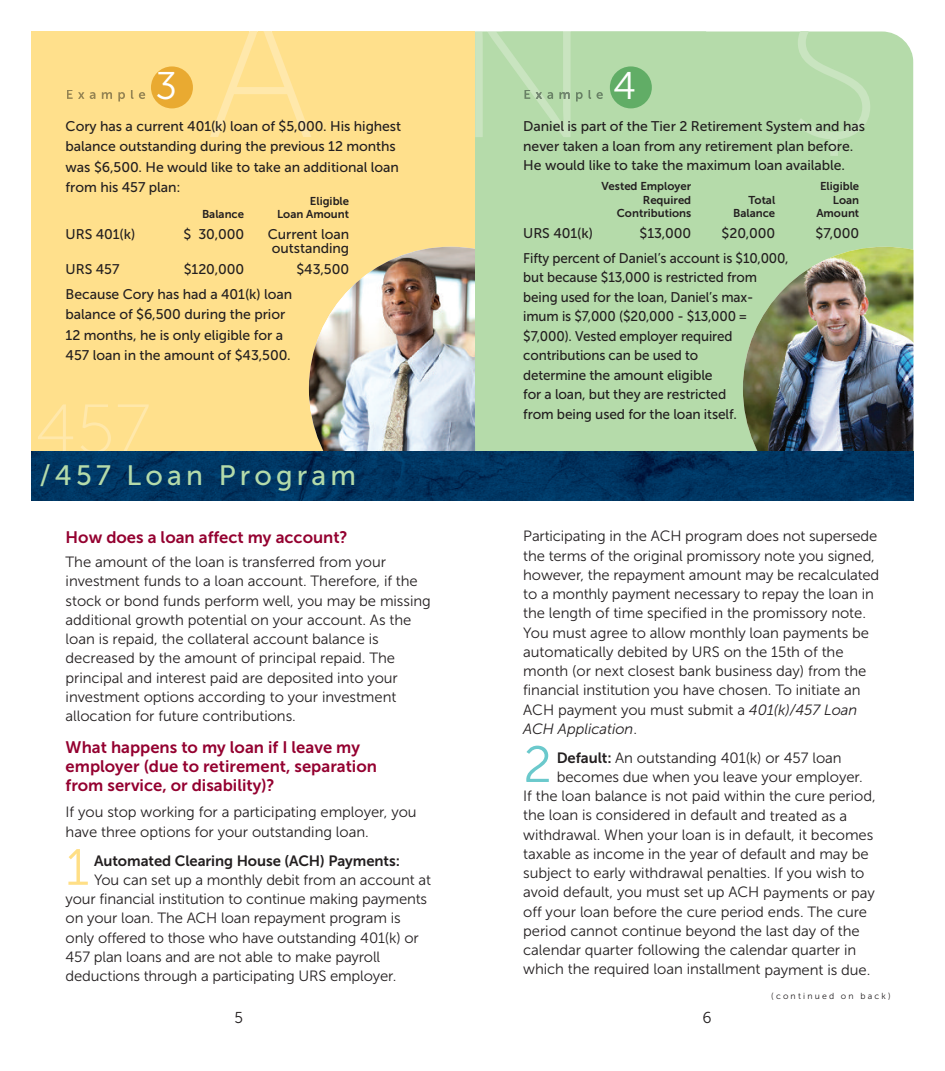
<style>
.page{position:relative;width:945px;height:1071px;background:#fff}
.page>*{position:absolute;margin:0;border:0;box-sizing:border-box;transform-origin:0 0}
.t1{font:50.75px "Museo Sans 300";color:#ffdf86}
.t2{font:50.75px "Museo Sans 300";color:#6bc9cc}
.t3{font:38.5px "Museo Sans 300";color:#fff}
.t4{font:28px "Museo Sans 500";letter-spacing:.15em;color:#b5dbaa}
.t5{font:16.62px/19.2px "Museo Sans 700";color:#940130}
.t6{font:15.75px "Museo Sans 300";color:#231f20}
.t7{font:14.88px/19.2px "Museo Sans 300";letter-spacing:-.005em;color:#231f20}
.t8{font:14.88px "Museo Sans 700";letter-spacing:-.005em;color:#231f20}
.t9{font:14px/20.1px "Museo Sans 500";letter-spacing:-.005em;color:#231f20}
.t10{font:14px/19.4px "Museo Sans 500";letter-spacing:-.005em;color:#231f20;scale:.96 1}
.t11{font:11.38px "Museo Sans 700";color:#231f20}
.t12{font:8.75px "Museo Sans 300";letter-spacing:.25em;color:#231f20}
.s1{font-style:italic}
.s2{font-family:"Museo Sans 700"}
</style>
<div class="page">
<div style="left:31px;top:32px;width:444px;height:430px;background:#ffe08c"></div>
<img style="left:309px;top:247px;width:166px;height:205px">
<div style="left:475px;top:32px;width:438px;height:430px;background:#b5dbaa;border-radius:31px"></div>
<div style="left:475px;top:31px;width:231px;height:431px;background:#b5dbaa"></div>
<div style="left:151px;top:66px;width:42px;height:42px;background:#e9aa31;border-radius:50%"></div>
<svg style="left:67px;top:90px;width:78px;height:12px"></svg>
<img style="left:743px;top:247px;width:170px;height:205px">
<svg style="left:38px;top:404px;width:111px;height:48px"></svg>
<svg style="left:210px;top:32px;width:101px;height:105px"></svg>
<svg style="left:796px;top:32px;width:74px;height:124px"></svg>
<div style="left:610px;top:66px;width:42px;height:42px;background:#61ad66;border-radius:50%"></div>
<svg style="left:475px;top:31px;width:128px;height:106px"></svg>
<svg style="left:524px;top:90px;width:47px;height:12px"></svg>
<img style="left:31px;top:452px;width:882px;height:49px">
<h2 class="t3" style="left:155px;top:63px;width:23px">3</h2>
<p class="t9" style="left:66px;top:116px;width:337px">Cory has a current 401(k) loan of $5,000. His highest balance outstanding during the previous 12 months was $6,500. He would like to take an additional loan from his 457 plan:</p>
<p class="t11" style="left:310px;top:194px;width:41px">Eligible</p>
<p class="t11" style="left:202px;top:207px;width:44px">Balance</p>
<p class="t11" style="left:277px;top:207px;width:73px">Loan Amount</p>
<p class="t9" style="left:66px;top:224px;width:71px">URS 401(k)</p>
<p class="t9" style="left:184px;top:224px;width:62px">$ 30,000</p>
<p class="t9" style="left:268px;top:227px;width:83px;line-height:14px">Current loan outstanding</p>
<p class="t9" style="left:66px;top:259px;width:55px">URS 457</p>
<p class="t9" style="left:184px;top:259px;width:62px">$120,000</p>
<p class="t9" style="left:296px;top:259px;width:54px">$43,500</p>
<p class="t9" style="left:66px;top:284px;width:228px">Because Cory has had a 401(k) loan balance of $6,500 during the prior 12 months, he is only eligible for a 457 loan in the amount of $43,500.</p>
<h3 class="t4" style="left:39px;top:459px;width:318px">/457 Loan Program</h3>
<p class="t5" style="left:66px;top:527px;width:284px">How does a loan affect my account?</p>
<p class="t7" style="left:66px;top:552px;width:367px">The amount of the loan is transferred from your investment funds to a loan account. Therefore, if the stock or bond funds perform well, you may be missing additional growth potential on your account. As the loan is repaid, the collateral account balance is decreased by the amount of principal repaid. The principal and interest paid are deposited into your investment options according to your investment allocation for future contributions.</p>
<p class="t5" style="left:66px;top:737px;width:313px">What happens to my loan if I leave my employer (due to retirement, separation from service, or disability)?</p>
<p class="t7" style="left:66px;top:803px;width:353px">If you stop working for a participating employer, you have three options for your outstanding loan.</p>
<h1 class="t1" style="left:66px;top:838px;width:25px">1</h1>
<p class="t8" style="left:94px;top:852px;width:308px">Automated Clearing House (ACH) Payments:</p>
<p class="t7" style="left:66px;top:870px;width:367px;text-indent:28px">You can set up a monthly debit from an account at your financial institution to continue making payments on your loan. The ACH loan repayment program is only offered to those who have outstanding 401(k) or 457 plan loans and are not able to make payroll deductions through a participating URS employer.</p>
<h2 class="t3" style="left:613px;top:63px;width:24px">4</h2>
<p class="t9" style="left:523px;top:117px;width:343px;line-height:19.4px">Daniel is part of the Tier 2 Retirement System and has never taken a loan from any retirement plan before.<br>He would like to take the maximum loan available.</p>
<p class="t11" style="left:602px;top:180px;width:91px">Vested Employer</p>
<p class="t11" style="left:820px;top:180px;width:41px">Eligible</p>
<p class="t11" style="left:643px;top:193px;width:50px">Required</p>
<p class="t11" style="left:749px;top:193px;width:28px">Total</p>
<p class="t11" style="left:833px;top:193px;width:28px">Loan</p>
<p class="t11" style="left:617px;top:206px;width:76px">Contributions</p>
<p class="t11" style="left:733px;top:206px;width:44px">Balance</p>
<p class="t11" style="left:816px;top:206px;width:44px">Amount</p>
<p class="t9" style="left:523px;top:223px;width:71px">URS 401(k)</p>
<p class="t9" style="left:640px;top:223px;width:53px">$13,000</p>
<p class="t9" style="left:722px;top:223px;width:55px">$20,000</p>
<p class="t9" style="left:816px;top:223px;width:45px">$7,000</p>
<p class="t10" style="left:523px;top:248px;width:278px">Fifty percent of Daniel’s account is $10,000, but because $13,000 is restricted from being used for the loan, Daniel’s max&shy;imum is $7,000 ($20,000 - $13,000 = $7,000). Vested employer required contributions can be used to<br>determine the amount eligible<br>for a loan, but they are restricted<br>from being used for the loan itself.</p>
<p class="t7" style="left:523px;top:527px;width:358px">Participating in the ACH program does not supersede the terms of the original promissory note you signed, however, the repayment amount may be recalculated to a monthly payment necessary to repay the loan in the length of time specified in the promissory note.<br>You must agree to allow monthly loan payments be automatically debited by URS on the 15th of the month (or next closest bank business day) from the financial institution you have chosen. To initiate an ACH payment you must submit a <span class="s1">401(k)/457 Loan ACH Application</span>.</p>
<h1 class="t2" style="left:523px;top:735px;width:30px">2</h1>
<p class="t7" style="left:557px;top:748px;width:286px"><span class="s2">Default:</span> An outstanding 401(k) or 457 loan</p>
<p class="t7" style="left:557px;top:767px;width:308px">becomes due when you leave your employer.</p>
<p class="t7" style="left:523px;top:786px;width:354px">If the loan balance is not paid within the cure period,</p>
<p class="t7" style="left:523px;top:806px;width:325px">the loan is considered in default and treated as a</p>
<p class="t7" style="left:523px;top:825px;width:352px">withdrawal. When your loan is in default, it becomes</p>
<p class="t7" style="left:523px;top:844px;width:347px">taxable as income in the year of default and may be</p>
<p class="t7" style="left:523px;top:863px;width:343px">subject to early withdrawal penalties. If you wish to</p>
<p class="t7" style="left:523px;top:883px;width:353px">avoid default, you must set up ACH payments or pay</p>
<p class="t7" style="left:523px;top:902px;width:345px">off your loan before the cure period ends. The cure</p>
<p class="t7" style="left:523px;top:921px;width:338px">period cannot continue beyond the last day of the</p>
<p class="t7" style="left:523px;top:940px;width:334px">calendar quarter following the calendar quarter in</p>
<p class="t7" style="left:523px;top:960px;width:349px">which the required loan installment payment is due.</p>
<p class="t12" style="left:771px;top:991px;width:121px">(continued on back)</p>
<p class="t6" style="left:235px;top:1009px;width:10px">5</p>
<p class="t6" style="left:702px;top:1009px;width:11px">6</p>
</div>
